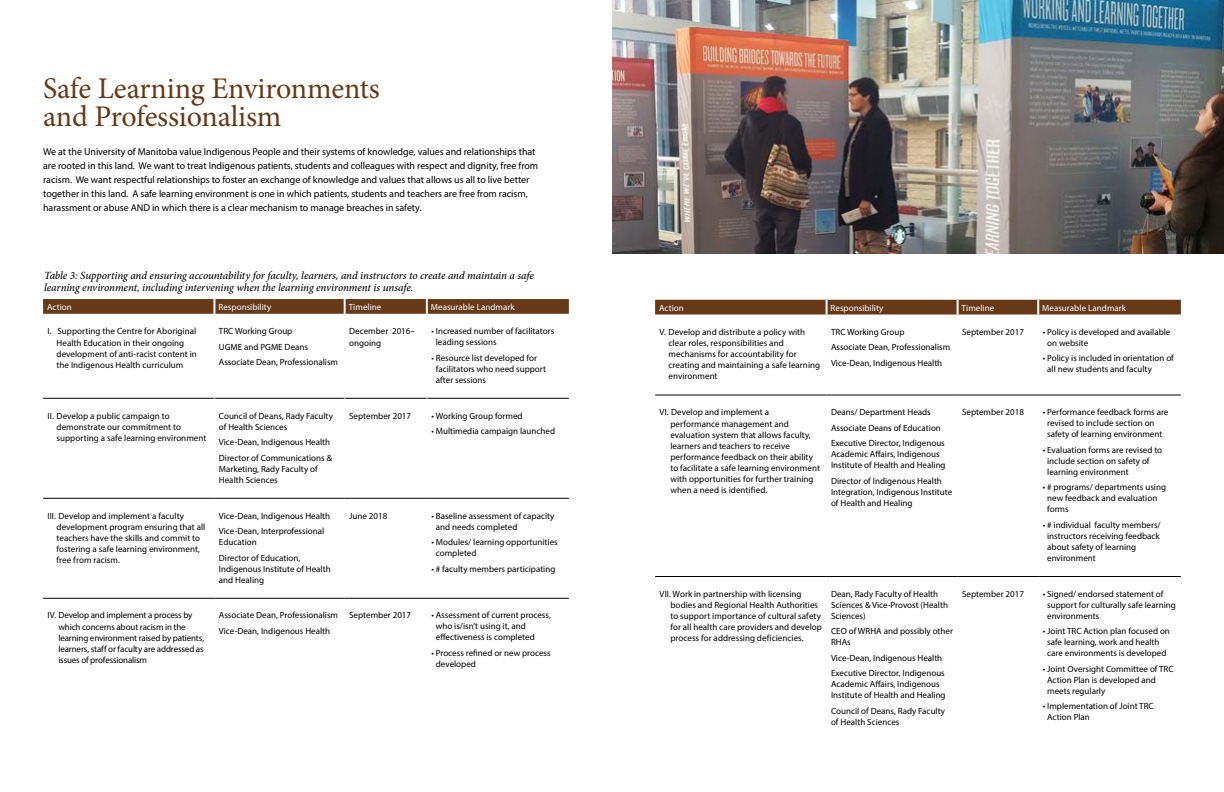
<style>
.page{position:relative;width:1224px;height:792px;background:#fff}
.page>*{position:absolute;margin:0;border:0;box-sizing:border-box;transform-origin:0 0}
.t1{font:30px/28px "Minion Pro";letter-spacing:-.01em;color:#663918}
.t2{font:italic 500 11px/11.2px "Minion Pro";letter-spacing:-.01em;color:#000}
.t3{font:10px/14.1px "Myriad Pro";letter-spacing:-.005em;color:#000}
.t4{font:9px/11px "Myriad Pro";color:#000}
.t5{font:9px "Myriad Pro";letter-spacing:.005em;color:#fff}
</style>
<div class="page">
<svg style="left:43px;top:299px;width:526px;height:15px;background:#6a3e1e"></svg>
<hr style="left:43px;top:398px;width:171px;height:1px;background:#000">
<hr style="left:214px;top:398px;width:131px;height:1px;background:#000">
<hr style="left:345px;top:398px;width:82px;height:1px;background:#000">
<hr style="left:427px;top:398px;width:142px;height:1px;background:#000">
<hr style="left:43px;top:498px;width:171px;height:1px;background:#000">
<hr style="left:214px;top:498px;width:131px;height:1px;background:#000">
<hr style="left:345px;top:498px;width:82px;height:1px;background:#000">
<hr style="left:427px;top:498px;width:142px;height:1px;background:#000">
<hr style="left:43px;top:598px;width:171px;height:1px;background:#000">
<hr style="left:214px;top:598px;width:131px;height:1px;background:#000">
<hr style="left:345px;top:598px;width:82px;height:1px;background:#000">
<hr style="left:427px;top:598px;width:142px;height:1px;background:#000">
<svg style="left:655px;top:300px;width:526px;height:15px;background:#6c4122"></svg>
<hr style="left:655px;top:395px;width:172px;height:1px;background:#000">
<hr style="left:827px;top:395px;width:131px;height:1px;background:#000">
<hr style="left:958px;top:395px;width:80px;height:1px;background:#000">
<hr style="left:1038px;top:395px;width:143px;height:1px;background:#000">
<hr style="left:655px;top:576px;width:172px;height:1px;background:#000">
<hr style="left:827px;top:576px;width:131px;height:1px;background:#000">
<hr style="left:958px;top:576px;width:80px;height:1px;background:#000">
<hr style="left:1038px;top:576px;width:143px;height:1px;background:#000">
<img style="left:612px;top:0;width:612px;height:253px">
<h1 class="t1" style="left:43px;top:75px;width:338px">Safe Learning Environments and Professionalism</h1>
<p class="t3" style="left:43px;top:144px;width:497px">We at the University of Manitoba value Indigenous People and their systems of knowledge, values and relationships that are rooted in this land. We want to treat Indigenous patients, students and colleagues with respect and dignity, free from racism. We want respectful relationships to foster an exchange of knowledge and values that allows us all to live better together in this land. A safe learning environment is one in which patients, students and teachers are free from racism, harassment or abuse AND in which there is a clear mechanism to manage breaches in safety.</p>
<p class="t2" style="left:44px;top:270px;width:491px">Table 3: Supporting and ensuring accountability for faculty, learners, and instructors to create and maintain a safe learning environment, including intervening when the learning environment is unsafe.</p>
<p class="t5" style="left:47px;top:301px;width:26px">Action</p>
<p class="t5" style="left:218px;top:301px;width:54px">Responsibility</p>
<p class="t5" style="left:349px;top:301px;width:34px">Timeline</p>
<p class="t5" style="left:431px;top:301px;width:85px">Measurable Landmark</p>
<p class="t4" style="left:57px;top:325px;width:142px;text-indent:-9px">I. Supporting the Centre for Aboriginal Health Education in their ongoing development of anti-racist content in the Indigenous Health curriculum</p>
<p class="t4" style="left:219px;top:323px;width:121px;line-height:15.5px">TRC Working Group<br>UGME and PGME Deans<br>Associate Dean, Professionalism</p>
<p class="t4" style="left:349px;top:325px;width:67px;line-height:11.5px">December 2016– ongoing</p>
<p class="t4" style="left:436px;top:325px;width:120px;text-indent:-4px">• Increased number of facilitators leading sessions</p>
<p class="t4" style="left:436px;top:352px;width:112px;text-indent:-4px">• Resource list developed for facilitators who need support after sessions</p>
<p class="t4" style="left:57px;top:410px;width:151px;text-indent:-9px">II. Develop a public campaign to demonstrate our commitment to supporting a safe learning environment</p>
<p class="t4" style="left:219px;top:410px;width:116px">Council of Deans, Rady Faculty of Health Sciences</p>
<p class="t4" style="left:219px;top:434px;width:115px;line-height:15.5px">Vice-Dean, Indigenous Health<br>Director of Communications &amp;</p>
<p class="t4" style="left:219px;top:463px;width:100px">Marketing, Rady Faculty of<br>Health Sciences</p>
<p class="t4" style="left:57px;top:510px;width:150px;text-indent:-9px">III. Develop and implement a faculty development program ensuring that all teachers have the skills and commit to fostering a safe learning environment, free from racism.</p>
<p class="t4" style="left:219px;top:508px;width:113px;line-height:15.5px">Vice-Dean, Indigenous Health<br>Vice-Dean, Interprofessional</p>
<p class="t4" style="left:219px;top:534px;width:83px;line-height:15.5px">Education<br>Director of Education,</p>
<p class="t4" style="left:219px;top:563px;width:113px">Indigenous Institute of Health and Healing</p>
<p class="t4" style="left:349px;top:410px;width:64px">September 2017</p>
<p class="t4" style="left:431px;top:410px;width:93px">• Working Group formed</p>
<p class="t4" style="left:431px;top:425px;width:125px">• Multimedia campaign launched</p>
<p class="t4" style="left:349px;top:510px;width:40px">June 2018</p>
<p class="t4" style="left:436px;top:510px;width:120px;text-indent:-4px">• Baseline assessment of capacity and needs completed</p>
<p class="t4" style="left:436px;top:536px;width:123px;text-indent:-4px">• Modules/ learning opportunities completed</p>
<p class="t4" style="left:431px;top:563px;width:126px">• # faculty members participating</p>
<p class="t4" style="left:58px;top:610px;width:147px;text-indent:-11px">IV. Develop and implement a process by which concerns about racism in the learning environment raised by patients, learners, staff or faculty are addressed as issues of professionalism</p>
<p class="t4" style="left:219px;top:608px;width:121px;line-height:15.5px">Associate Dean, Professionalism<br>Vice-Dean, Indigenous Health</p>
<p class="t4" style="left:349px;top:610px;width:64px">September 2017</p>
<p class="t4" style="left:436px;top:610px;width:117px;text-indent:-4px">• Assessment of current process, who is/isn’t using it, and effectiveness is completed</p>
<p class="t4" style="left:436px;top:647px;width:116px;text-indent:-4px">• Process refined or new process developed</p>
<p class="t5" style="left:659px;top:302px;width:26px">Action</p>
<p class="t5" style="left:831px;top:302px;width:54px">Responsibility</p>
<p class="t5" style="left:962px;top:302px;width:34px">Timeline</p>
<p class="t5" style="left:1042px;top:302px;width:85px">Measurable Landmark</p>
<p class="t4" style="left:669px;top:326px;width:153px;text-indent:-9px">V. Develop and distribute a policy with clear roles, responsibilities and mechanisms for accountability for creating and maintaining a safe learning environment</p>
<p class="t4" style="left:831px;top:324px;width:121px;line-height:15.5px">TRC Working Group<br>Associate Dean, Professionalism<br>Vice-Dean, Indigenous Health</p>
<p class="t4" style="left:962px;top:326px;width:64px">September 2017</p>
<p class="t4" style="left:1047px;top:326px;width:125px;text-indent:-4px">• Policy is developed and available on website</p>
<p class="t4" style="left:1047px;top:353px;width:128px;text-indent:-4px">• Policy is included in orientation of all new students and faculty</p>
<p class="t4" style="left:670px;top:407px;width:151px;text-indent:-11px">VI. Develop and implement a performance management and evaluation system that allows faculty, learners and teachers to receive performance feedback on their ability to facilitate a safe learning environment with opportunities for further training when a need is identified.</p>
<p class="t4" style="left:831px;top:404px;width:115px;line-height:15.5px">Deans/ Department Heads<br>Associate Deans of Education<br>Executive Director, Indigenous</p>
<p class="t4" style="left:831px;top:449px;width:116px">Academic Affairs, Indigenous<br>Institute of Health and Healing</p>
<p class="t4" style="left:831px;top:475px;width:123px">Director of Indigenous Health<br>Integration, Indigenous Institute of Health and Healing</p>
<p class="t4" style="left:962px;top:407px;width:64px">September 2018</p>
<p class="t4" style="left:1047px;top:407px;width:123px;text-indent:-4px">• Performance feedback forms are revised to include section on safety of learning environment</p>
<p class="t4" style="left:1047px;top:444px;width:117px;text-indent:-4px">• Evaluation forms are revised to include section on safety of learning environment</p>
<p class="t4" style="left:1047px;top:482px;width:120px;text-indent:-4px">• # programs/ departments using new feedback and evaluation forms</p>
<p class="t4" style="left:1047px;top:519px;width:115px;text-indent:-4px">• # individual faculty members/ instructors receiving feedback about safety of learning environment</p>
<p class="t4" style="left:670px;top:588px;width:153px;text-indent:-11px">VII. Work in partnership with licensing bodies and Regional Health Authorities to support importance of cultural safety for all health care providers and develop process for addressing deficiencies.</p>
<p class="t4" style="left:831px;top:588px;width:118px">Dean, Rady Faculty of Health<br>Sciences &amp; Vice-Provost (Health<br>Sciences)</p>
<p class="t4" style="left:831px;top:626px;width:124px">CEO of WRHA and possibly other<br>RHAs</p>
<p class="t4" style="left:831px;top:650px;width:115px;line-height:15.5px">Vice-Dean, Indigenous Health<br>Executive Director, Indigenous</p>
<p class="t4" style="left:831px;top:679px;width:116px">Academic Affairs, Indigenous<br>Institute of Health and Healing</p>
<p class="t4" style="left:831px;top:705px;width:116px">Council of Deans, Rady Faculty of Health Sciences</p>
<p class="t4" style="left:962px;top:588px;width:64px">September 2017</p>
<p class="t4" style="left:1047px;top:588px;width:130px;text-indent:-4px">• Signed/ endorsed statement of support for culturally safe learning environments</p>
<p class="t4" style="left:1047px;top:626px;width:124px;text-indent:-4px">• Joint TRC Action plan focused on safe learning, work and health care environments is developed</p>
<p class="t4" style="left:1047px;top:663px;width:128px;text-indent:-4px">• Joint Oversight Committee of TRC<br>Action Plan is developed and meets regularly</p>
<p class="t4" style="left:1047px;top:700px;width:108px;text-indent:-4px">• Implementation of Joint TRC<br>Action Plan</p>
</div>
